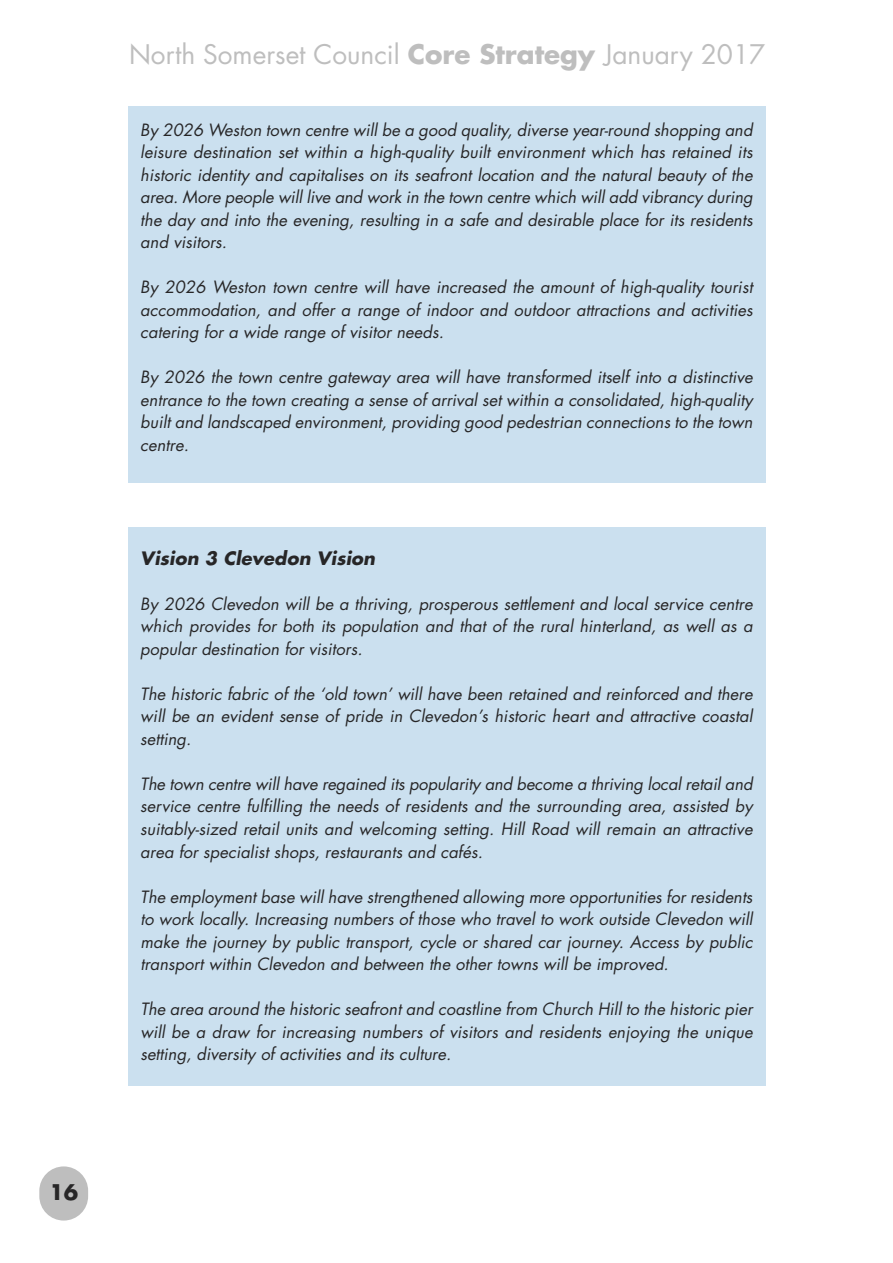
<style>
.page{position:relative;width:893px;height:1263px;background:#fff}
.page>*{position:absolute;margin:0;border:0;box-sizing:border-box;transform-origin:0 0}
.t1{font:26.25px "Futura LT";color:#bebebe}
.t2{font:700 21px "Futura LT";color:#272627}
.t3{font:italic 700 18px "Futura LT";letter-spacing:.005em;color:#272627}
.t4{font:italic 16.5px/22.5px "Futura LT";letter-spacing:.005em;color:#272627;text-align:justify}
.s1{font-weight:700}
</style>
<div class="page">
<div style="left:128px;top:106px;width:637px;height:376px;background:#cbe0ef"></div>
<div style="left:128px;top:527px;width:637px;height:559px;background:#cbe0ef"></div>
<div style="left:39px;top:1166px;width:49px;height:54px;background:#bebebe;border-radius:24px"></div>
<p class="t2" style="left:49px;top:1182px;width:30px">16</p>
<h1 class="t1" style="left:129px;top:43px;width:638px">North Somerset Council <span class="s1">Core Strategy</span> January 2017</h1>
<p class="t4" style="left:140px;top:120px;width:614px">By 2026 Weston town centre will be a good quality, diverse year-round shopping and leisure destination set within a high-quality built environment which has retained its historic identity and capitalises on its seafront location and the natural beauty of the area. More people will live and work in the town centre which will add vibrancy during the day and into the evening, resulting in a safe and desirable place for its residents and visitors.</p>
<p class="t4" style="left:140px;top:277px;width:614px">By 2026 Weston town centre will have increased the amount of high-quality tourist accommodation, and offer a range of indoor and outdoor attractions and activities catering for a wide range of visitor needs.</p>
<p class="t4" style="left:140px;top:367px;width:614px">By 2026 the town centre gateway area will have transformed itself into a distinctive entrance to the town creating a sense of arrival set within a consolidated, high-quality built and landscaped environment, providing good pedestrian connections to the town centre.</p>
<p class="t3" style="left:140px;top:550px;width:236px">Vision 3 Clevedon Vision</p>
<p class="t4" style="left:140px;top:594px;width:614px">By 2026 Clevedon will be a thriving, prosperous settlement and local service centre which provides for both its population and that of the rural hinterland, as well as a popular destination for visitors.</p>
<p class="t4" style="left:140px;top:684px;width:614px">The historic fabric of the ‘old town’ will have been retained and reinforced and there will be an evident sense of pride in Clevedon’s historic heart and attractive coastal setting.</p>
<p class="t4" style="left:140px;top:774px;width:614px">The town centre will have regained its popularity and become a thriving local retail and service centre fulfilling the needs of residents and the surrounding area, assisted by suitably-sized retail units and welcoming setting. Hill Road will remain an attractive area for specialist shops, restaurants and cafés.</p>
<p class="t4" style="left:140px;top:886px;width:614px">The employment base will have strengthened allowing more opportunities for residents to work locally. Increasing numbers of those who travel to work outside Clevedon will make the journey by public transport, cycle or shared car journey. Access by public transport within Clevedon and between the other towns will be improved.</p>
<p class="t4" style="left:140px;top:999px;width:614px">The area around the historic seafront and coastline from Church Hill to the historic pier will be a draw for increasing numbers of visitors and residents enjoying the unique setting, diversity of activities and its culture.</p>
</div>
